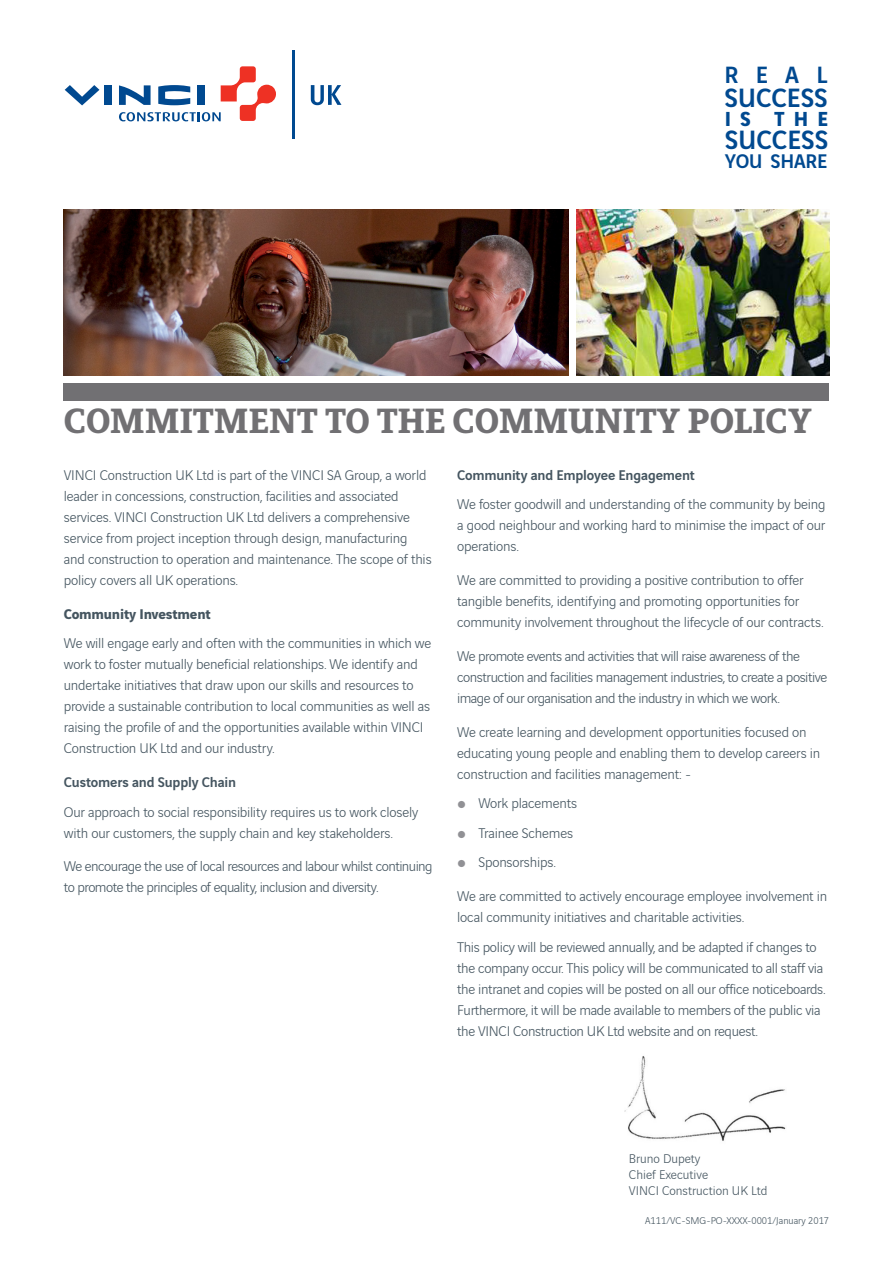
<style>
.page{position:relative;width:893px;height:1263px;background:#fff}
.page>*{position:absolute;margin:0;border:0;box-sizing:border-box;transform-origin:0 0}
.t1{font:700 37.5px "Vinci Serif";letter-spacing:-.01em;color:#717073}
.t2{font:500 28.35px "Vinci Sans";color:#004990}
.t3{font:500 25.2px "Vinci Sans";color:#004990}
.t4{font:700 21.75px "Vinci Sans";color:#004990}
.t5{font:500 21px "Vinci Sans";letter-spacing:-.01em;color:#004990}
.t6{font:300 15px/21px "Vinci Sans";letter-spacing:-.015em;color:#455560}
.t7{font:300 15px/21px "Vinci Sans";letter-spacing:-.035em;color:#455560}
.t8{font:500 15px "Vinci Sans";letter-spacing:-.01em;color:#455560}
.t9{font:700 15px "Vinci Sans";letter-spacing:-.01em;color:#455560}
.t10{font:300 13.5px/16.2px "Vinci Sans";color:#455560}
.t11{font:300 10.5px "Vinci Sans";color:#455560}
.s1{font-weight:400;color:#919195}
</style>
<div class="page">
<div style="left:64px;top:383px;width:765px;height:17px;background:#717073"></div>
<img style="left:577px;top:210px;width:252px;height:165px">
<img style="left:64px;top:210px;width:504px;height:165px">
<div style="left:104px;top:85px;width:7px;height:20px;background:#004990"></div>
<svg style="left:65px;top:85px;width:34px;height:20px"></svg>
<svg style="left:119px;top:66px;width:157px;height:55px"></svg>
<hr style="left:292px;top:50px;width:3px;height:89px;background:#004990">
<svg style="left:311px;top:85px;width:30px;height:20px"></svg>
<img style="left:624px;top:1056px;width:162px;height:85px">
<h3 class="t3" style="left:724px;top:55px;width:105px">R E A L</h3>
<h2 class="t2" style="left:724px;top:76px;width:105px">SUCCESS</h2>
<h3 class="t4" style="left:725px;top:101px;width:28px">I S</h3>
<h3 class="t4" style="left:774px;top:101px;width:55px">T H E</h3>
<h2 class="t2" style="left:725px;top:118px;width:105px">SUCCESS</h2>
<h3 class="t5" style="left:725px;top:145px;width:104px">YOU SHARE</h3>
<h1 class="t1" style="left:64px;top:393px;width:749px">COMMITMENT TO THE COMMUNITY POLICY</h1>
<p class="t6" style="left:64px;top:463px;width:369px">VINCI Construction UK Ltd is part of the VINCI SA Group, a world leader in concessions, construction, facilities and associated services. VINCI Construction UK Ltd delivers a comprehensive service from project inception through design, manufacturing and construction to operation and maintenance. The scope of this policy covers all UK operations.</p>
<p class="t9" style="left:64px;top:602px;width:149px">Community Investment</p>
<p class="t6" style="left:64px;top:632px;width:369px">We will engage early and often with the communities in which we work to foster mutually beneficial relationships. We identify and undertake initiatives that draw upon our skills and resources to provide a sustainable contribution to local communities as well as raising the profile of and the opportunities available within VINCI Construction UK Ltd and our industry.</p>
<p class="t8" style="left:64px;top:770px;width:174px">Customers and Supply Chain</p>
<p class="t6" style="left:64px;top:800px;width:356px">Our approach to social responsibility requires us to work closely with our customers, the supply chain and key stakeholders.</p>
<p class="t7" style="left:64px;top:855px;width:370px">We encourage the use of local resources and labour whilst continuing to promote the principles of equality, inclusion and diversity.</p>
<p class="t8" style="left:457px;top:463px;width:239px">Community and Employee Engagement</p>
<p class="t6" style="left:457px;top:493px;width:370px;text-align:justify">We foster goodwill and understanding of the community by being a good neighbour and working hard to minimise the impact of our operations.</p>
<p class="t6" style="left:457px;top:569px;width:368px">We are committed to providing a positive contribution to offer tangible benefits, identifying and promoting opportunities for community involvement throughout the lifecycle of our contracts.</p>
<p class="t7" style="left:457px;top:644px;width:372px">We promote events and activities that will raise awareness of the construction and facilities management industries, to create a positive image of our organisation and the industry in which we work.</p>
<p class="t6" style="left:457px;top:720px;width:365px">We create learning and development opportunities focused on educating young people and enabling them to develop careers in construction and facilities management: -</p>
<p class="t6" style="left:457px;top:787px;width:122px;line-height:29.5px"><span class="s1">ˇ</span> Work placements <span class="s1">ˇ</span> Trainee Schemes <span class="s1">ˇ</span> Sponsorships.</p>
<p class="t6" style="left:457px;top:884px;width:372px">We are committed to actively encourage employee involvement in local community initiatives and charitable activities.</p>
<p class="t6" style="left:457px;top:935px;width:370px">This policy will be reviewed annually, and be adapted if changes to the company occur. This policy will be communicated to all staff via the intranet and copies will be posted on all our office noticeboards.<br>Furthermore, it will be made available to members of the public via the VINCI Construction UK Ltd website and on request.</p>
<p class="t10" style="left:629px;top:1149px;width:140px">Bruno Dupety<br>Chief Executive<br>VINCI Construction UK Ltd</p>
<p class="t11" style="left:645px;top:1213px;width:185px">A111/VC-SMG-PO-XXXX-0001/January 2017</p>
</div>
